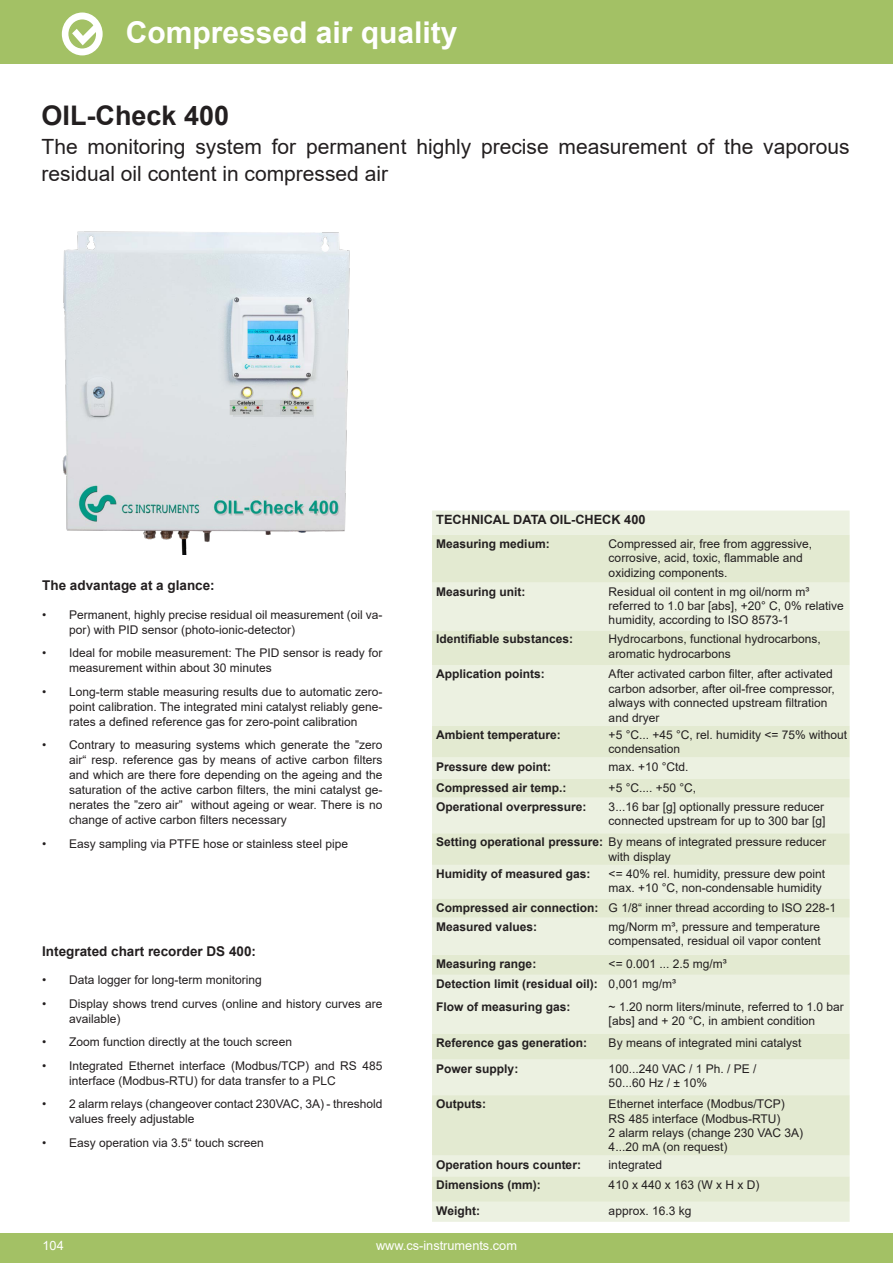
<style>
.page{position:relative;width:893px;height:1263px;background:#fff}
.page>*{position:absolute;margin:0;border:0;box-sizing:border-box;transform-origin:0 0}
.t1{font:700 30px "Arial";color:#fff}
.t2{font:700 27px "Arial";color:#231f20}
.t3{font:21px/27px "Arial";color:#231f20}
.t4{font:700 13.5px "Arial";color:#231f20}
.t5{font:700 12.75px "Arial";color:#231f20}
.t6{font:12.75px "Arial";color:#fff}
.t7{font:12px/14.4px "Arial";color:#231f20}
.t8{font:700 12px/18.8px "Arial";color:#231f20}
.s1{font-weight:700}
.s2{font-weight:400}
</style>
<div class="page">
<div style="left:0;top:0;width:893px;height:64px;background:#a3c165"></div>
<div style="left:0;top:1233px;width:893px;height:30px;background:#a3c165"></div>
<img style="left:62px;top:231px;width:288px;height:324px">
<div style="left:432px;top:510px;width:418px;height:25px;background:#ecf1e1"></div>
<svg style="left:432px;top:535px;width:418px;height:440px;fill:#ecf1e1"></svg>
<div style="left:432px;top:975px;width:418px;height:247px;background:#ecf1e1"></div>
<svg style="left:432px;top:1033px;width:418px;height:169px;fill:#e3ead1"></svg>
<svg style="left:62px;top:13px;width:41px;height:42px"></svg>
<h1 class="t1" style="left:126px;top:11px;width:333px">Compressed air quality</h1>
<h2 class="t2" style="left:42px;top:97px;width:189px">OIL-Check 400</h2>
<h3 class="t3" style="left:42px;top:133px;width:810px">The monitoring system for permanent highly precise measurement of the vaporous residual oil content in compressed air</h3>
<p class="t4" style="left:42px;top:576px;width:174px">The advantage at a glance:</p>
<p class="t7" style="left:69px;top:607px;width:315px;line-height:15px;text-indent:-27px">• Permanent, highly precise residual oil measurement (oil va&shy;por) with PID sensor (photo-ionic-detector)</p>
<p class="t7" style="left:69px;top:646px;width:315px;line-height:15px;text-indent:-27px">• Ideal for mobile measurement: The PID sensor is ready for measurement within about 30 minutes</p>
<p class="t7" style="left:69px;top:684px;width:315px;line-height:15px;text-align:justify;text-indent:-27px">• Long-term stable measuring results due to automatic zero&shy;point calibration. The integrated mini catalyst reliably gene&shy;rates a defined reference gas for zero-point calibration</p>
<p class="t7" style="left:69px;top:738px;width:315px;line-height:15px;text-align:justify;text-indent:-27px">• Contrary to measuring systems which generate the ”zero air“ resp. reference gas by means of active carbon filters and which are there fore depending on the ageing and the saturation of the active carbon filters, the mini catalyst ge&shy;nerates the ”zero air” without ageing or wear. There is no change of active carbon filters necessary</p>
<p class="t7" style="left:42px;top:836px;width:307px">• Easy sampling via PTFE hose or stainless steel pipe</p>
<p class="t4" style="left:42px;top:941px;width:215px">Integrated chart recorder DS 400:</p>
<p class="t7" style="left:42px;top:972px;width:221px">• Data logger for long-term monitoring</p>
<p class="t7" style="left:69px;top:996px;width:315px;line-height:15px;text-indent:-27px">• Display shows trend curves (online and history curves are available)</p>
<p class="t7" style="left:42px;top:1034px;width:251px">• Zoom function directly at the touch screen</p>
<p class="t7" style="left:69px;top:1058px;width:315px;line-height:15px;text-indent:-27px">• Integrated Ethernet interface (Modbus/TCP) and RS 485 interface (Modbus-RTU) for data transfer to a PLC</p>
<p class="t7" style="left:69px;top:1096px;width:315px;line-height:15px;text-indent:-27px">• 2 alarm relays (changeover contact 230VAC, 3A) - threshold values freely adjustable</p>
<p class="t7" style="left:42px;top:1135px;width:223px">• Easy operation via 3.5“ touch screen</p>
<p class="t5" style="left:436px;top:511px;width:211px">TECHNICAL DATA OIL-CHECK 400</p>
<p class="t8" style="left:436px;top:534px;width:115px">Measuring medium:</p>
<p class="t7" style="left:609px;top:536px;width:205px">Compressed air, free from aggressive, corrosive, acid, toxic, flammable and oxidizing components.</p>
<p class="t8" style="left:436px;top:582px;width:91px">Measuring unit:</p>
<p class="t7" style="left:609px;top:584px;width:237px">Residual oil content in mg oil/norm m³ referred to 1.0 bar [abs], +20° C, 0% relative humidity, according to ISO 8573-1</p>
<p class="t8" style="left:436px;top:630px;width:138px">Identifiable substances:</p>
<p class="t7" style="left:609px;top:632px;width:214px">Hydrocarbons, functional hydrocarbons, aromatic hydrocarbons</p>
<p class="t8" style="left:436px;top:665px;width:110px">Application points:</p>
<p class="t7" style="left:609px;top:667px;width:228px">After activated carbon filter, after activated carbon adsorber, after oil-free compressor, always with connected upstream filtration and dryer</p>
<p class="t8" style="left:436px;top:725px;width:126px">Ambient temperature:</p>
<p class="t7" style="left:609px;top:727px;width:240px">+5 °C... +45 °C, rel. humidity &lt;= 75% without condensation</p>
<p class="t8" style="left:436px;top:757px;width:116px">Pressure dew point:</p>
<p class="t7" style="left:609px;top:759px;width:81px">max. +10 °Ctd.</p>
<p class="t8" style="left:436px;top:778px;width:132px">Compressed air temp.:</p>
<p class="t7" style="left:609px;top:780px;width:89px">+5 °C.... +50 °C,</p>
<p class="t8" style="left:436px;top:797px;width:152px">Operational overpressure:</p>
<p class="t7" style="left:609px;top:799px;width:218px">3...16 bar [g] optionally pressure reducer connected upstream for up to 300 bar [g]</p>
<p class="t7" style="left:609px;top:835px;width:219px;text-indent:-172px"><span class="s1">Setting operational pressure:</span> By means of integrated pressure reducer with display</p>
<p class="t8" style="left:436px;top:864px;width:156px">Humidity of measured gas:</p>
<p class="t7" style="left:609px;top:866px;width:218px">&lt;= 40% rel. humidity, pressure dew point max. +10 °C, non-condensable humidity</p>
<p class="t8" style="left:436px;top:898px;width:401px">Compressed air connection: <span class="s2">G 1/8“ inner thread according to ISO 228-1<br></span>Measured values:</p>
<p class="t7" style="left:609px;top:919px;width:214px">mg/Norm m³, pressure and temperature compensated, residual oil vapor content</p>
<p class="t7" style="left:436px;top:953px;width:292px;line-height:20.1px;text-indent:172px">&lt;= 0.001 ... 2.5 mg/m³<br><span class="s1">Detection limit (residual oil):</span> 0,001 mg/m³</p>
<p class="t8" style="left:436px;top:997px;width:136px">Flow of measuring gas:</p>
<p class="t7" style="left:609px;top:999px;width:237px">~ 1.20 norm liters/minute, referred to 1.0 bar [abs] and + 20 °C, in ambient condition</p>
<p class="t8" style="left:436px;top:1033px;width:152px">Reference gas generation:</p>
<p class="t7" style="left:609px;top:1035px;width:194px">By means of integrated mini catalyst</p>
<p class="t8" style="left:436px;top:1059px;width:84px">Power supply:</p>
<p class="t7" style="left:609px;top:1061px;width:149px">100...240 VAC / 1 Ph. / PE /<br>50...60 Hz / ± 10%</p>
<p class="t8" style="left:436px;top:1095px;width:51px">Outputs:</p>
<p class="t7" style="left:609px;top:1097px;width:196px">Ethernet interface (Modbus/TCP)<br>RS 485 interface (Modbus-RTU)<br>2 alarm relays (change 230 VAC 3A)<br>4...20 mA (on request)</p>
<p class="t8" style="left:436px;top:1155px;width:146px">Operation hours counter:</p>
<p class="t7" style="left:609px;top:1157px;width:55px">integrated</p>
<p class="t8" style="left:436px;top:1176px;width:106px">Dimensions (mm):</p>
<p class="t7" style="left:609px;top:1178px;width:152px">410 x 440 x 163 (W x H x D)</p>
<p class="t8" style="left:436px;top:1201px;width:45px">Weight:</p>
<p class="t7" style="left:609px;top:1203px;width:84px">approx. 16.3 kg</p>
<p class="t8" style="left:436px;top:954px;width:102px">Measuring range:</p>
<p class="t6" style="left:43px;top:1237px;width:23px">104</p>
<p class="t6" style="left:376px;top:1237px;width:142px">www.cs-instruments.com</p>
</div>
